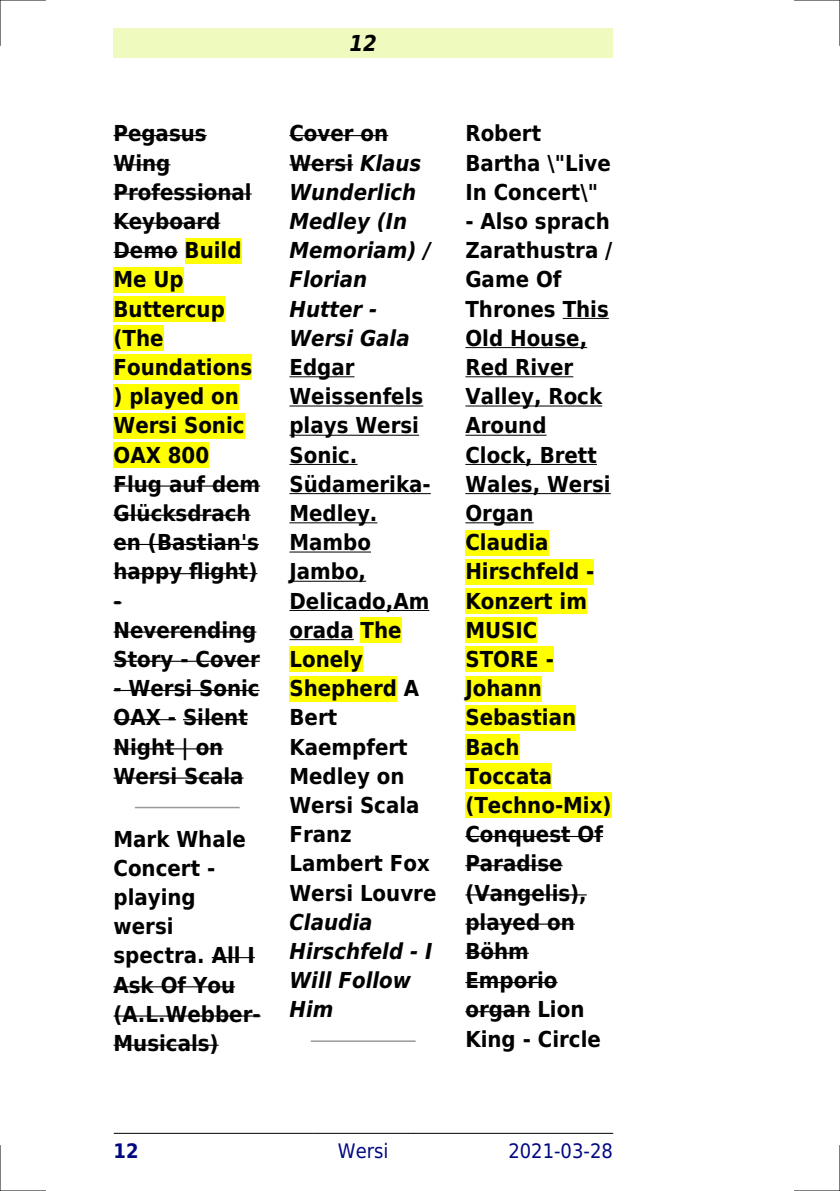
<style>
.page{position:relative;width:840px;height:1191px;background:#fff}
.page>*{position:absolute;margin:0;border:0;box-sizing:border-box;transform-origin:0 0}
.t1{font:700 22px/29.2px "DejaVu Sans Condensed";color:#000}
.t2{font:italic 700 22px/29.2px "DejaVu Sans Condensed";color:#000}
.t3{font:20px "DejaVu Sans Condensed";color:#000880}
.t4{font:700 20px "DejaVu Sans Condensed";color:#000880}
.s1{font-style:normal}
</style>
<div class="page">
<div style="left:113px;top:28px;width:499px;height:30px;background:#effbbe"></div>
<hr style="left:114px;top:1133px;width:199px;height:1px;background:#000">
<hr style="left:313px;top:1133px;width:99px;height:1px;background:#000">
<hr style="left:413px;top:1133px;width:199px;height:1px;background:#000">
<hr style="left:113px;top:135px;width:94px;height:1px;background:#000">
<hr style="left:113px;top:164px;width:57px;height:1px;background:#000">
<hr style="left:113px;top:193px;width:138px;height:2px;background:#000">
<hr style="left:113px;top:223px;width:107px;height:1px;background:#000">
<hr style="left:113px;top:252px;width:64px;height:1px;background:#000">
<div style="left:184px;top:238px;width:57px;height:25px;background:#ff0"></div>
<div style="left:113px;top:267px;width:71px;height:25px;background:#ff0"></div>
<div style="left:113px;top:296px;width:112px;height:26px;background:#ff0"></div>
<div style="left:113px;top:325px;width:50px;height:26px;background:#ff0"></div>
<div style="left:113px;top:354px;width:139px;height:26px;background:#ff0"></div>
<div style="left:113px;top:384px;width:126px;height:25px;background:#ff0"></div>
<div style="left:113px;top:413px;width:131px;height:25px;background:#ff0"></div>
<div style="left:113px;top:442px;width:96px;height:26px;background:#ff0"></div>
<hr style="left:113px;top:485px;width:147px;height:1px;background:#000">
<hr style="left:113px;top:515px;width:137px;height:1px;background:#000">
<hr style="left:113px;top:544px;width:146px;height:1px;background:#000">
<hr style="left:113px;top:573px;width:144px;height:1px;background:#000">
<hr style="left:113px;top:631px;width:143px;height:1px;background:#000">
<hr style="left:113px;top:660px;width:147px;height:2px;background:#000">
<hr style="left:113px;top:690px;width:146px;height:1px;background:#000">
<hr style="left:113px;top:719px;width:63px;height:1px;background:#000">
<hr style="left:183px;top:719px;width:65px;height:1px;background:#000">
<hr style="left:113px;top:748px;width:110px;height:1px;background:#000">
<hr style="left:113px;top:777px;width:130px;height:1px;background:#000">
<hr style="left:135px;top:806px;width:104px;height:2px;background:#999">
<hr style="left:211px;top:957px;width:44px;height:1px;background:#000">
<hr style="left:113px;top:986px;width:122px;height:1px;background:#000">
<hr style="left:113px;top:1015px;width:147px;height:1px;background:#000">
<hr style="left:113px;top:1044px;width:105px;height:1px;background:#000">
<hr style="left:289px;top:135px;width:99px;height:1px;background:#000">
<hr style="left:289px;top:164px;width:64px;height:1px;background:#000">
<hr style="left:289px;top:376px;width:65px;height:1px;background:#000">
<hr style="left:289px;top:405px;width:134px;height:1px;background:#000">
<hr style="left:289px;top:435px;width:130px;height:1px;background:#000">
<hr style="left:289px;top:464px;width:68px;height:1px;background:#000">
<hr style="left:289px;top:493px;width:141px;height:1px;background:#000">
<hr style="left:289px;top:522px;width:88px;height:1px;background:#000">
<hr style="left:289px;top:551px;width:82px;height:1px;background:#000">
<hr style="left:289px;top:581px;width:77px;height:1px;background:#000">
<hr style="left:289px;top:610px;width:140px;height:1px;background:#000">
<hr style="left:289px;top:639px;width:64px;height:1px;background:#000">
<div style="left:360px;top:617px;width:41px;height:26px;background:#ff0"></div>
<div style="left:289px;top:646px;width:74px;height:26px;background:#ff0"></div>
<div style="left:289px;top:676px;width:108px;height:25px;background:#ff0"></div>
<hr style="left:311px;top:1040px;width:103px;height:2px;background:#999">
<hr style="left:562px;top:318px;width:46px;height:1px;background:#000">
<hr style="left:465px;top:347px;width:122px;height:1px;background:#000">
<hr style="left:465px;top:376px;width:108px;height:1px;background:#000">
<hr style="left:465px;top:405px;width:137px;height:1px;background:#000">
<hr style="left:465px;top:435px;width:81px;height:1px;background:#000">
<hr style="left:465px;top:464px;width:131px;height:1px;background:#000">
<hr style="left:465px;top:493px;width:145px;height:1px;background:#000">
<hr style="left:465px;top:522px;width:68px;height:1px;background:#000">
<div style="left:465px;top:530px;width:83px;height:25px;background:#ff0"></div>
<div style="left:465px;top:559px;width:129px;height:25px;background:#ff0"></div>
<div style="left:465px;top:588px;width:121px;height:26px;background:#ff0"></div>
<div style="left:465px;top:617px;width:72px;height:26px;background:#ff0"></div>
<div style="left:465px;top:646px;width:88px;height:26px;background:#ff0"></div>
<div style="left:465px;top:676px;width:76px;height:25px;background:#ff0"></div>
<div style="left:465px;top:705px;width:111px;height:25px;background:#ff0"></div>
<div style="left:465px;top:734px;width:54px;height:26px;background:#ff0"></div>
<div style="left:465px;top:763px;width:87px;height:26px;background:#ff0"></div>
<div style="left:465px;top:792px;width:146px;height:26px;background:#ff0"></div>
<hr style="left:465px;top:836px;width:137px;height:1px;background:#000">
<hr style="left:465px;top:865px;width:97px;height:1px;background:#000">
<hr style="left:465px;top:894px;width:121px;height:1px;background:#000">
<hr style="left:465px;top:923px;width:109px;height:1px;background:#000">
<hr style="left:465px;top:952px;width:63px;height:2px;background:#000">
<hr style="left:465px;top:982px;width:92px;height:1px;background:#000">
<hr style="left:465px;top:1011px;width:65px;height:1px;background:#000">
<hr style="left:0;top:0;width:45px;height:1px;background:#000">
<hr style="left:794px;top:0;width:45px;height:1px;background:#000">
<hr style="left:0;top:1190px;width:45px;height:1px;background:#000">
<hr style="left:794px;top:1190px;width:45px;height:1px;background:#000">
<hr style="left:0;top:0;width:1px;height:45px;background:#000">
<hr style="left:0;top:1145px;width:1px;height:46px;background:#000">
<hr style="left:839px;top:0;width:1px;height:45px;background:#000">
<hr style="left:839px;top:1145px;width:1px;height:46px;background:#000">
<p class="t2" style="left:349px;top:28px;width:29px">12</p>
<p class="t1" style="left:113px;top:119px;width:148px">Pegasus<br>Wing<br>Professional<br>Keyboard<br>Demo Build<br>Me Up<br>Buttercup (The<br>Foundations ) played on<br>Wersi Sonic<br>OAX 800<br>Flug auf dem<br>Glücksdrach en (Bastian's happy flight) -<br>Neverending<br>Story - Cover</p>
<p class="t1" style="left:113px;top:674px;width:148px">- Wersi Sonic<br>OAX - Silent<br>Night | on<br>Wersi Scala</p>
<p class="t1" style="left:113px;top:824px;width:149px">Mark Whale<br>Concert - playing wersi spectra. All I<br>Ask Of You (A.L.Webber-<br>Musicals)</p>
<p class="t2" style="left:289px;top:119px;width:143px"><span class="s1">Cover on<br>Wersi</span> Klaus<br>Wunderlich<br>Medley (In<br>Memoriam) /<br>Florian<br>Hutter -<br>Wersi Gala</p>
<p class="t1" style="left:289px;top:353px;width:148px">Edgar<br>Weissenfels plays Wersi<br>Sonic.<br>Südamerika-<br>Medley.<br>Mambo<br>Jambo,<br>Delicado,Am orada The<br>Lonely<br>Shepherd A<br>Bert<br>Kaempfert<br>Medley on<br>Wersi Scala<br>Franz<br>Lambert Fox<br>Wersi Louvre</p>
<p class="t2" style="left:289px;top:907px;width:145px">Claudia<br>Hirschfeld - I<br>Will Follow<br>Him</p>
<p class="t1" style="left:465px;top:119px;width:147px">Robert<br>Bartha \"Live<br>In Concert\"</p>
<p class="t1" style="left:465px;top:207px;width:148px">- Also sprach<br>Zarathustra /<br>Game Of<br>Thrones This<br>Old House,<br>Red River<br>Valley, Rock<br>Around<br>Clock, Brett<br>Wales, Wersi<br>Organ<br>Claudia<br>Hirschfeld -<br>Konzert im<br>MUSIC<br>STORE -<br>Johann<br>Sebastian<br>Bach<br>Toccata (Techno-Mix)<br>Conquest Of<br>Paradise (Vangelis), played on<br>Böhm<br>Emporio organ Lion<br>King - Circle</p>
<p class="t4" style="left:113px;top:1139px;width:27px">12</p>
<p class="t3" style="left:338px;top:1139px;width:52px">Wersi</p>
<p class="t3" style="left:508px;top:1139px;width:106px">2021-03-28</p>
</div>
